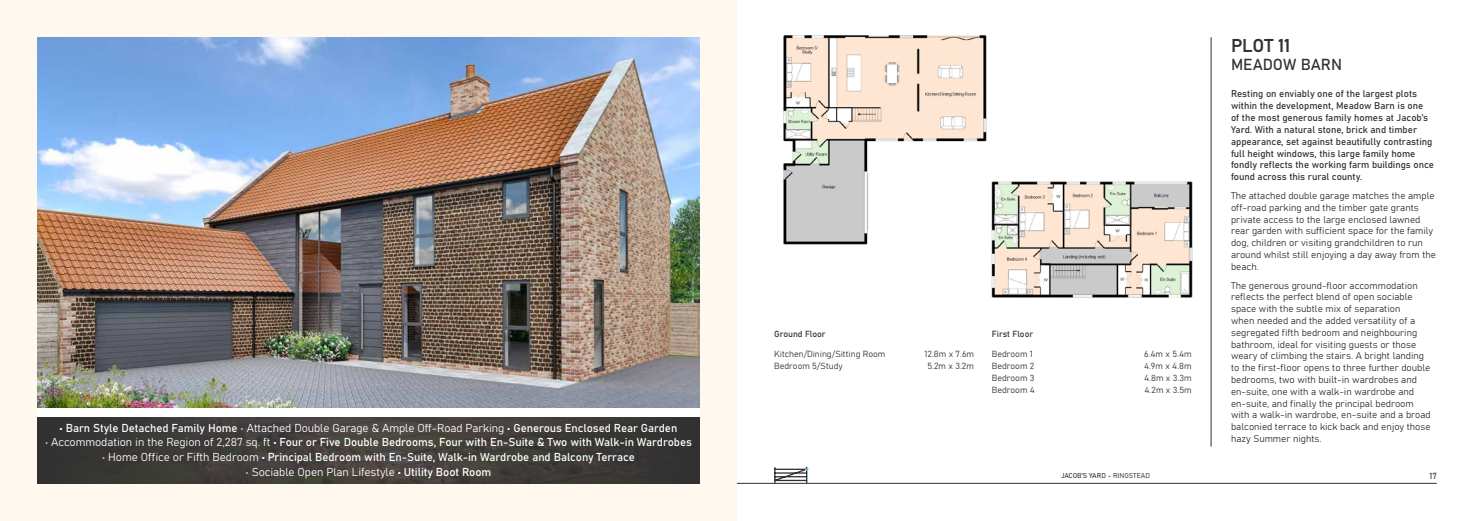
<style>
.page{position:relative;width:1474px;height:521px;background:#fff}
.page>*{position:absolute;margin:0;border:0;box-sizing:border-box;transform-origin:0 0}
.t1{font:18.38px "Bahnschrift";letter-spacing:-.005em;color:#323131}
.t2{font:15.75px "Bahnschrift";color:#323131}
.t3{font:11.38px "Bahnschrift";letter-spacing:-.005em;color:#fff}
.t4{font:9.62px/11.8px "Bahnschrift";color:#323131}
.t5{font:8.75px "Bahnschrift";color:#323131}
.t6{font:8.75px "Bahnschrift";color:#3c3c3b}
.t7{font:7px "Bahnschrift";color:#3c3c3b}
</style>
<div class="page">
<hr style="left:1210px;top:37px;width:1px;height:409px;background:#323131">
<svg style="left:773px;top:466px;width:35px;height:17px"></svg>
<hr style="left:737px;top:483px;width:699px;height:1px;background:#323131">
<div style="left:0;top:0;width:737px;height:521px;background:#fef8ef"></div>
<img style="left:37px;top:417px;width:662px;height:67px">
<div style="left:37px;top:408px;width:662px;height:9px;background:#fff"></div>
<img style="left:37px;top:37px;width:662px;height:371px">
<img style="left:783px;top:35px;width:204px;height:210px">
<img style="left:991px;top:181px;width:202px;height:117px">
<p class="t3" style="left:60px;top:419px;width:619px">• Barn Style Detached Family Home • Attached Double Garage &amp; Ample Off-Road Parking • Generous Enclosed Rear Garden</p>
<p class="t3" style="left:45px;top:434px;width:648px">• Accommodation in the Region of 2,287 sq. ft • Four or Five Double Bedrooms, Four with En-Suite &amp; Two with Walk-in Wardrobes</p>
<p class="t3" style="left:102px;top:449px;width:534px">• Home Office or Fifth Bedroom • Principal Bedroom with En-Suite, Walk-in Wardrobe and Balcony Terrace</p>
<p class="t3" style="left:246px;top:463px;width:247px">• Sociable Open Plan Lifestyle • Utility Boot Room</p>
<p class="t5" style="left:774px;top:327px;width:53px">Ground Floor</p>
<p class="t5" style="left:774px;top:347px;width:113px">Kitchen/Dining/Sitting Room</p>
<p class="t5" style="left:924px;top:347px;width:51px">12.8m x 7.6m</p>
<p class="t5" style="left:774px;top:359px;width:70px">Bedroom 5/Study</p>
<p class="t5" style="left:927px;top:359px;width:48px">5.2m x 3.2m</p>
<p class="t5" style="left:991px;top:327px;width:43px">First Floor</p>
<p class="t5" style="left:991px;top:347px;width:42px">Bedroom 1</p>
<p class="t5" style="left:1144px;top:347px;width:49px">6.4m x 5.4m</p>
<p class="t5" style="left:991px;top:359px;width:44px">Bedroom 2</p>
<p class="t5" style="left:1143px;top:359px;width:49px">4.9m x 4.8m</p>
<p class="t5" style="left:991px;top:371px;width:44px">Bedroom 3</p>
<p class="t5" style="left:1144px;top:371px;width:49px">4.8m x 3.3m</p>
<p class="t5" style="left:991px;top:384px;width:45px">Bedroom 4</p>
<p class="t5" style="left:1144px;top:384px;width:49px">4.2m x 3.5m</p>
<h1 class="t1" style="left:1230px;top:31px;width:61px">PLOT 11</h1>
<h2 class="t2" style="left:1230px;top:53px;width:113px">MEADOW BARN</h2>
<p class="t4" style="left:1230px;top:87px;width:204px">Resting on enviably one of the largest plots within the development, Meadow Barn is one<br>of the most generous family homes at Jacob’s Yard. With a natural stone, brick and timber appearance, set against beautifully contrasting full height windows, this large family home fondly reflects the working farm buildings once found across this rural county.</p>
<p class="t4" style="left:1230px;top:189px;width:206px">The attached double garage matches the ample off-road parking and the timber gate grants private access to the large enclosed lawned rear garden with sufficient space for the family dog, children or visiting grandchildren to run around whilst still enjoying a day away from the beach.</p>
<p class="t4" style="left:1230px;top:279px;width:201px">The generous ground-floor accommodation reflects the perfect blend of open sociable space with the subtle mix of separation<br>when needed and the added versatility of a segregated fifth bedroom and neighbouring bathroom, ideal for visiting guests or those weary of climbing the stairs. A bright landing to the first-floor opens to three further double bedrooms, two with built-in wardrobes and en-suite, one with a walk-in wardrobe and en-suite, and finally the principal bedroom with a walk-in wardrobe, en-suite and a broad balconied terrace to kick back and enjoy those hazy Summer nights.</p>
<p class="t7" style="left:1061px;top:470px;width:90px">JACOB’S YARD - RINGSTEAD</p>
<p class="t6" style="left:1429px;top:469px;width:9px">17</p>
</div>
